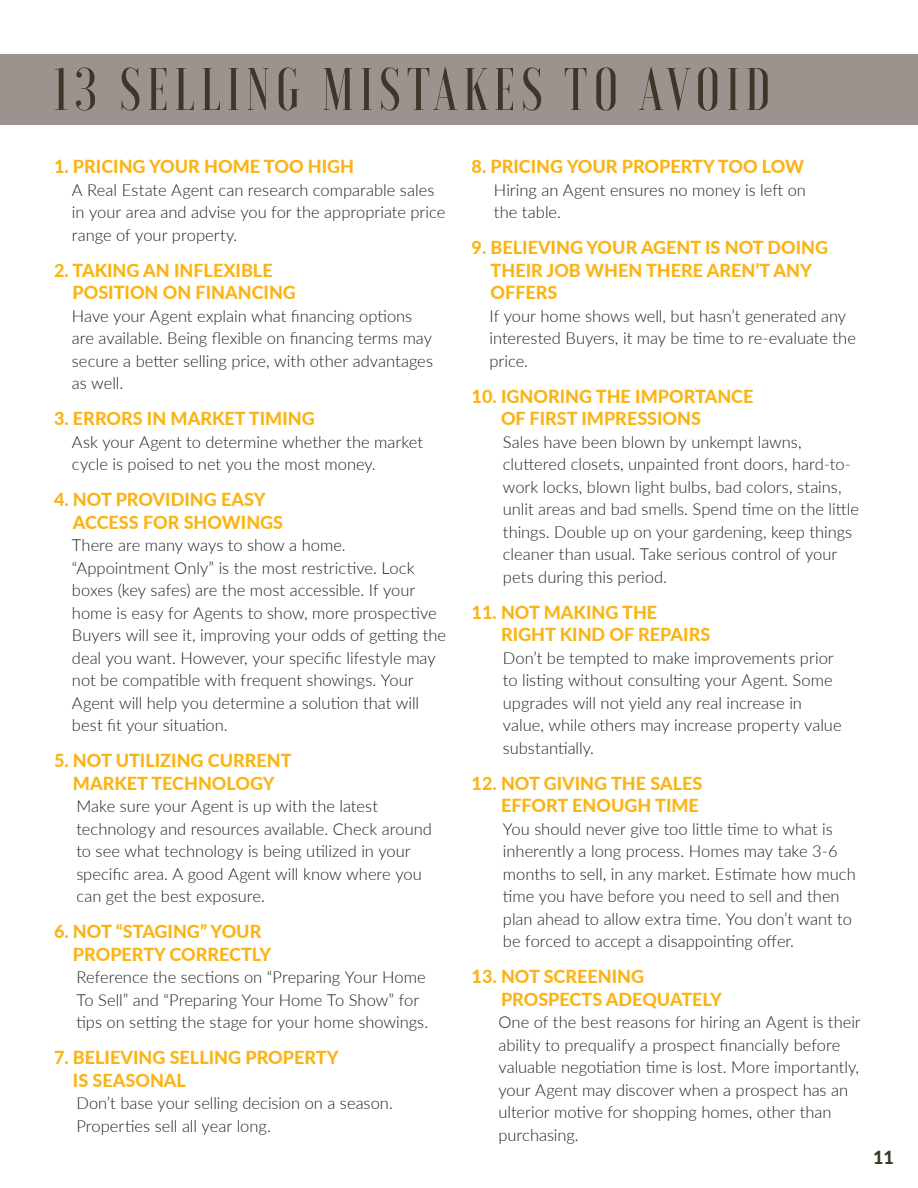
<style>
.page{position:relative;width:918px;height:1188px;background:#fff}
.page>*{position:absolute;margin:0;border:0;box-sizing:border-box;transform-origin:0 0}
.t1{font:500 60px "Voga";letter-spacing:.1em;color:#3c3729}
.t2{font:800 18px/22.5px "Lato";color:#fbb416}
.t3{font:800 18px "Lato";color:#3c3729}
.t4{font:300 16.5px/22.5px "Lato";color:#231f20}
</style>
<div class="page">
<div style="left:0;top:54px;width:918px;height:71px;background:#9c938f"></div>
<h1 class="t1" style="left:54px;top:55px;width:718px">13 SELLING MISTAKES TO AVOID</h1>
<p class="t2" style="left:54px;top:155px;width:302px">1. PRICING YOUR HOME TOO HIGH</p>
<p class="t4" style="left:72px;top:178px;width:375px">A Real Estate Agent can research comparable sales in your area and advise you for the appropriate price range of your property.</p>
<p class="t2" style="left:72px;top:258px;width:225px;text-indent:-18px">2. TAKING AN INFLEXIBLE<br>POSITION ON FINANCING</p>
<p class="t4" style="left:72px;top:304px;width:363px">Have your Agent explain what financing options are available. Being flexible on financing terms may secure a better selling price, with other advantages as well.</p>
<p class="t2" style="left:54px;top:407px;width:262px">3. ERRORS IN MARKET TIMING</p>
<p class="t4" style="left:72px;top:430px;width:353px">Ask your Agent to determine whether the market cycle is poised to net you the most money.</p>
<p class="t2" style="left:73px;top:488px;width:212px;text-indent:-19px">4. NOT PROVIDING EASY<br>ACCESS FOR SHOWINGS</p>
<p class="t4" style="left:72px;top:534px;width:376px">There are many ways to show a home. “Appointment Only” is the most restrictive. Lock boxes (key safes) are the most accessible. If your home is easy for Agents to show, more prospective Buyers will see it, improving your odds of getting the deal you want. However, your specific lifestyle may not be compatible with frequent showings. Your Agent will help you determine a solution that will best fit your situation.</p>
<p class="t2" style="left:54px;top:749px;width:239px;text-align:center">5. NOT UTILIZING CURRENT<br>MARKET TECHNOLOGY</p>
<p class="t4" style="left:76px;top:795px;width:357px">Make sure your Agent is up with the latest technology and resources available. Check around to see what technology is being utilized in your specific area. A good Agent will know where you can get the best exposure.</p>
<p class="t2" style="left:73px;top:920px;width:200px;text-indent:-19px">6. NOT “STAGING” YOUR<br>PROPERTY CORRECTLY</p>
<p class="t4" style="left:76px;top:966px;width:353px">Reference the sections on “Preparing Your Home<br>To Sell” and “Preparing Your Home To Show” for tips on setting the stage for your home showings.</p>
<p class="t2" style="left:73px;top:1046px;width:267px;text-indent:-19px">7. BELIEVING SELLING PROPERTY<br>IS SEASONAL</p>
<p class="t4" style="left:76px;top:1092px;width:318px">Don’t base your selling decision on a season.<br>Properties sell all year long.</p>
<p class="t2" style="left:472px;top:155px;width:334px">8. PRICING YOUR PROPERTY TOO LOW</p>
<p class="t4" style="left:494px;top:178px;width:314px">Hiring an Agent ensures no money is left on the table.</p>
<p class="t2" style="left:491px;top:236px;width:339px;text-indent:-19px">9. BELIEVING YOUR AGENT IS NOT DOING<br>THEIR JOB WHEN THERE AREN’T ANY<br>OFFERS</p>
<p class="t4" style="left:490px;top:304px;width:368px">If your home shows well, but hasn’t generated any interested Buyers, it may be time to re-evaluate the price.</p>
<p class="t2" style="left:501px;top:384px;width:254px;text-indent:-29px">10. IGNORING THE IMPORTANCE<br>OF FIRST IMPRESSIONS</p>
<p class="t4" style="left:503px;top:430px;width:358px">Sales have been blown by unkempt lawns, cluttered closets, unpainted front doors, hard-to&shy;work locks, blown light bulbs, bad colors, stains, unlit areas and bad smells. Spend time on the little things. Double up on your gardening, keep things cleaner than usual. Take serious control of your pets during this period.</p>
<p class="t2" style="left:501px;top:600px;width:211px;text-indent:-29px">11. NOT MAKING THE<br>RIGHT KIND OF REPAIRS</p>
<p class="t4" style="left:503px;top:646px;width:340px">Don’t be tempted to make improvements prior to listing without consulting your Agent. Some upgrades will not yield any real increase in value, while others may increase property value substantially.</p>
<p class="t2" style="left:472px;top:771px;width:232px;text-align:right">12. NOT GIVING THE SALES<br>EFFORT ENOUGH TIME</p>
<p class="t4" style="left:503px;top:817px;width:354px">You should never give too little time to what is inherently a long process. Homes may take 3-6 months to sell, in any market. Estimate how much time you have before you need to sell and then plan ahead to allow extra time. You don’t want to be forced to accept a disappointing offer.</p>
<p class="t2" style="left:501px;top:965px;width:223px;text-indent:-29px">13. NOT SCREENING<br>PROSPECTS ADEQUATELY</p>
<p class="t4" style="left:498px;top:1011px;width:364px">One of the best reasons for hiring an Agent is their ability to prequalify a prospect financially before valuable negotiation time is lost. More importantly, your Agent may discover when a prospect has an ulterior motive for shopping homes, other than purchasing.</p>
<p class="t3" style="left:873px;top:1144px;width:22px">11</p>
</div>
